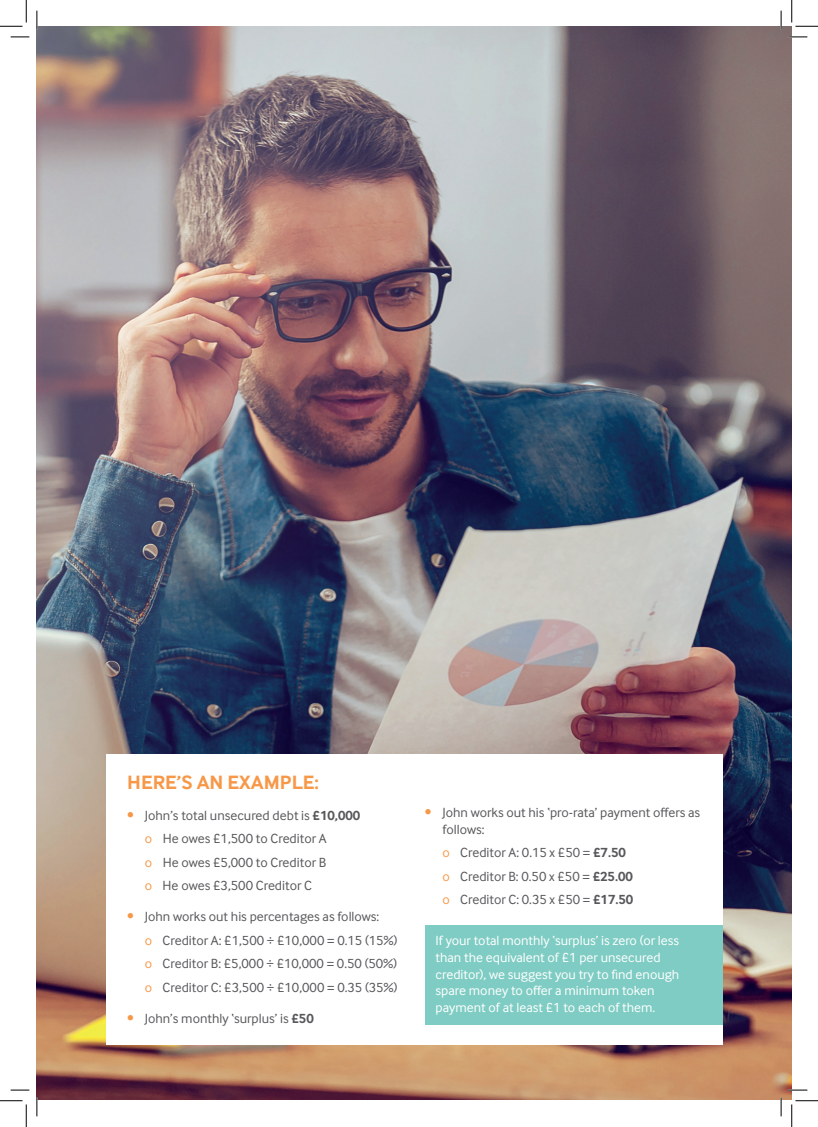
<style>
.page{position:relative;width:818px;height:1127px;background:#fff}
.page>*{position:absolute;margin:0;border:0;box-sizing:border-box;transform-origin:0 0}
.t1{font:700 20px "Inter Face";color:#f79848}
.t2{font:13.75px/23.6px "Inter Face";color:#57585a}
.t3{font:13.75px/16.5px "Inter Face";color:#fff}
.s1{color:#f79848}
.s2{font-weight:700}
</style>
<div class="page">
<img style="left:37px;top:26px;width:755px;height:1072px">
<div style="left:106px;top:754px;width:617px;height:290px;background:#fff"></div>
<div style="left:425px;top:925px;width:298px;height:99px;background:#7eccc3"></div>
<svg style="left:11px;top:36px;width:18px;height:2px"></svg>
<svg style="left:788px;top:36px;width:19px;height:2px"></svg>
<svg style="left:11px;top:1089px;width:18px;height:1px"></svg>
<svg style="left:788px;top:1088px;width:19px;height:2px"></svg>
<svg style="left:36px;top:11px;width:2px;height:18px"></svg>
<svg style="left:36px;top:1097px;width:2px;height:18px"></svg>
<svg style="left:780px;top:11px;width:2px;height:18px"></svg>
<svg style="left:780px;top:1097px;width:2px;height:18px"></svg>
<svg style="left:0;top:0;width:27px;height:27px"></svg>
<svg style="left:0;top:1100px;width:27px;height:26px"></svg>
<svg style="left:791px;top:0;width:27px;height:27px"></svg>
<svg style="left:791px;top:1100px;width:27px;height:26px"></svg>
<h1 class="t1" style="left:127px;top:770px;width:193px">HERE’S AN EXAMPLE:</h1>
<p class="t2" style="left:145px;top:802px;width:217px;text-indent:-18px"><span class="s1">•</span> John’s total unsecured debt is <span class="s2">£10,000 </span><span class="s1">o</span> He owes £1,500 to Creditor A<br><span class="s1">o</span> He owes £5,000 to Creditor B<br><span class="s1">o</span> He owes £3,500 Creditor C</p>
<p class="t2" style="left:145px;top:904px;width:254px;text-indent:-18px"><span class="s1">•</span> John works out his percentages as follows:<br><span class="s1">o</span> Creditor A: £1,500 ÷ £10,000 = 0.15 (15%) <span class="s1">o</span> Creditor B: £5,000 ÷ £10,000 = 0.50 (50%) <span class="s1">o</span> Creditor C: £3,500 ÷ £10,000 = 0.35 (35%)</p>
<p class="t2" style="left:127px;top:1005px;width:188px"><span class="s1">•</span> John’s monthly ‘surplus’ is <span class="s2">£50</span></p>
<p class="t2" style="left:442px;top:804px;width:259px;line-height:16.5px;text-indent:-18px"><span class="s1">•</span> John works out his ‘pro-rata’ payment offers as follows:</p>
<p class="t2" style="left:442px;top:840px;width:192px"><span class="s1">o</span> Creditor A: 0.15 x £50 = <span class="s2">£7.50 </span><span class="s1">o</span> Creditor B: 0.50 x £50 = <span class="s2">£25.00 </span><span class="s1">o</span> Creditor C: 0.35 x £50 = <span class="s2">£17.50</span></p>
<p class="t3" style="left:436px;top:932px;width:245px">If your total monthly ‘surplus’ is zero (or less than the equivalent of £1 per unsecured creditor), we suggest you try to find enough spare money to offer a minimum token payment of at least £1 to each of them.</p>
</div>
